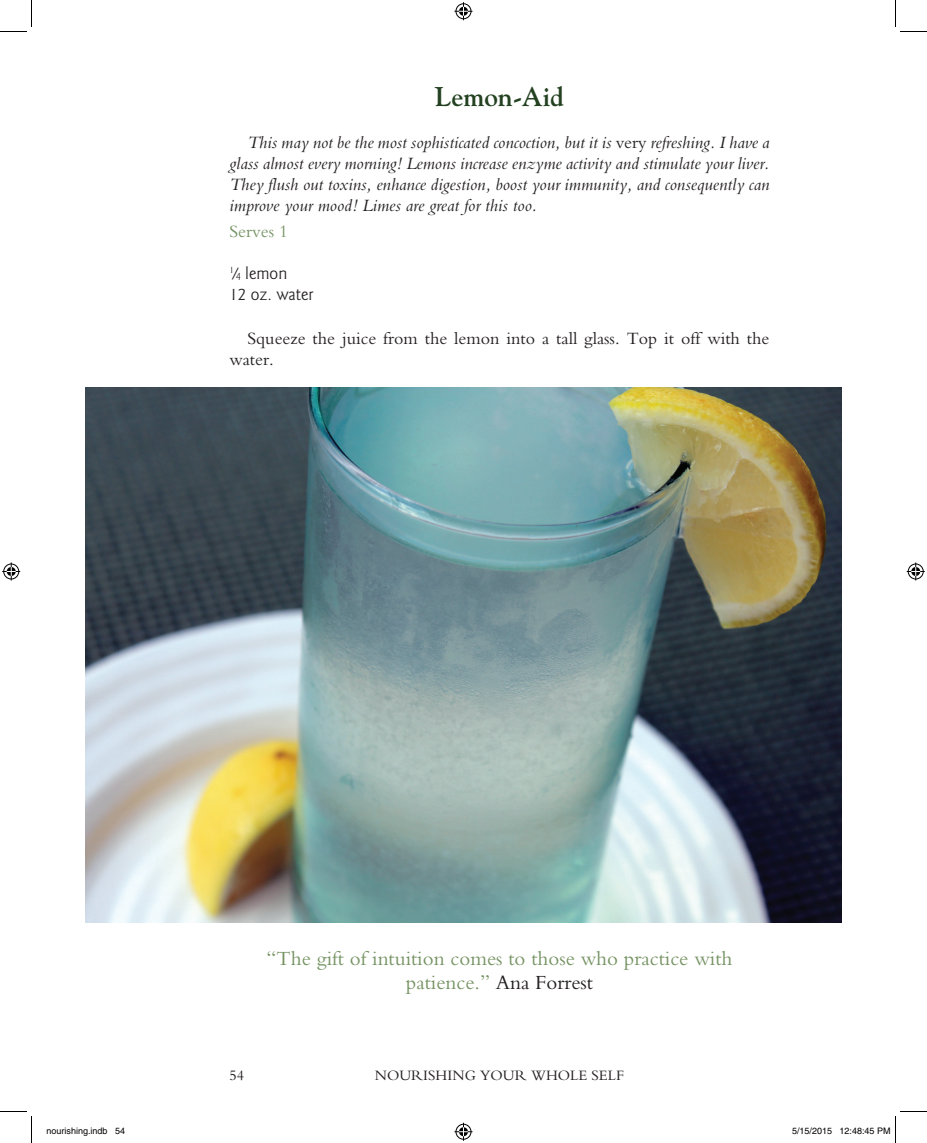
<style>
.page{position:relative;width:927px;height:1143px;background:#fff}
.page>*{position:absolute;margin:0;border:0;box-sizing:border-box;transform-origin:0 0}
.t1{font:700 27px "Goudy";color:#234120}
.t2{font:21px/24px "Bembo";color:#759362;text-align:center}
.t3{font:italic 18px/21px "Bembo";color:#231f20;text-align:justify}
.t4{font:18px/21px "Bembo";color:#231f20}
.t5{font:18px/21px "Goudy Sans";color:#231f20}
.t6{font:18px "Bembo";color:#759362}
.t7{font:15px "Bembo";color:#231f20}
.t8{font:9px "Helvetica";color:#000}
.s1{font-style:normal}
.s2{font-size:9.9px}
.s3{color:#231f20}
</style>
<div class="page">
<img style="left:86px;top:388px;width:755px;height:534px">
<svg style="left:0;top:0;width:32px;height:32px"></svg>
<svg style="left:0;top:1111px;width:32px;height:32px"></svg>
<svg style="left:895px;top:0;width:32px;height:32px"></svg>
<svg style="left:454px;top:2px;width:18px;height:18px"></svg>
<svg style="left:454px;top:1123px;width:18px;height:18px"></svg>
<svg style="left:2px;top:562px;width:18px;height:18px"></svg>
<svg style="left:907px;top:562px;width:18px;height:18px"></svg>
<svg style="left:895px;top:1111px;width:32px;height:32px"></svg>
<h1 class="t1" style="left:435px;top:81px;width:131px">Lemon-Aid</h1>
<p class="t3" style="left:230px;top:132px;width:542px;text-indent:18px">This may not be the most sophisticated concoction, but it is <span class="s1">very</span> refreshing. I have a glass almost every morning! Lemons increase enzyme activity and stimulate your liver.<br>They flush out toxins, enhance digestion, boost your immunity, and consequently can improve your mood! Limes are great for this too.</p>
<p class="t6" style="left:230px;top:221px;width:60px">Serves 1</p>
<p class="t5" style="left:230px;top:263px;width:85px"><sup>1</sup>⁄<span class="s2">4</span> lemon<br>12 oz. water</p>
<p class="t4" style="left:230px;top:328px;width:542px;text-indent:18px">Squeeze the juice from the lemon into a tall glass. Top it off with the water.</p>
<p class="t2" style="left:267px;top:946px;width:467px">“The gift of intuition comes to those who practice with patience.” <span class="s3">Ana Forrest</span></p>
<p class="t7" style="left:230px;top:1067px;width:16px">54</p>
<p class="t7" style="left:375px;top:1067px;width:251px">NOURISHING YOUR WHOLE SELF</p>
<p class="t8" style="left:46px;top:1126px;width:80px">nourishing.indb 54</p>
<p class="t8" style="left:792px;top:1126px;width:100px">5/15/2015 12:48:45 PM</p>
</div>
